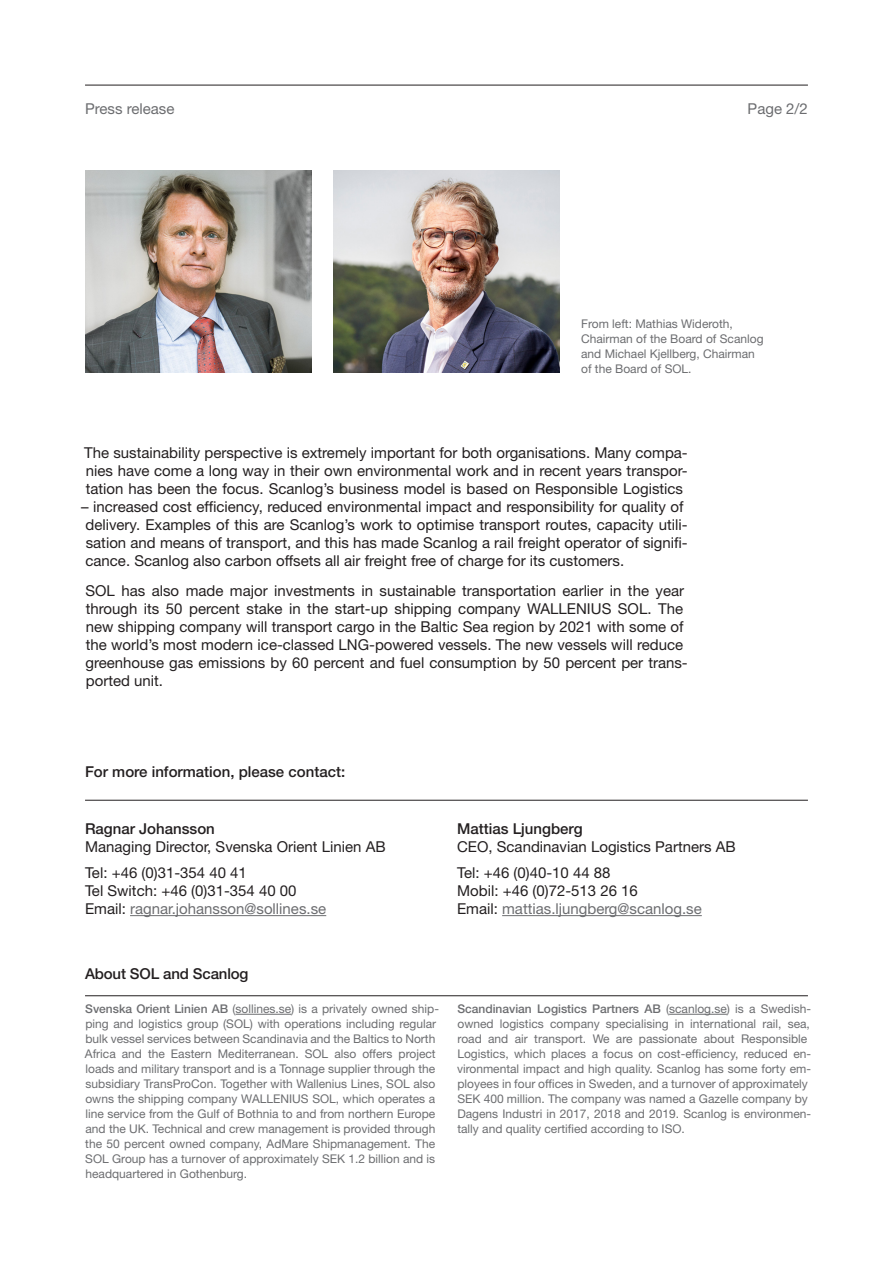
<style>
.page{position:relative;width:893px;height:1263px;background:#fff}
.page>*{position:absolute;margin:0;border:0;box-sizing:border-box;transform-origin:0 0}
.t1{font:15px/18px "Helvetica Neue LT Std";color:#231f20}
.t2{font:15px "Helvetica Neue LT Std";color:#6c6d70}
.t3{font:500 15px "Helvetica Neue LT Std";color:#231f20}
.t4{font:12px/15px "Helvetica Neue LT Std";color:#6c6d70}
.s1{color:#231f20}
.s2{font-weight:500}
</style>
<div class="page">
<hr style="left:85px;top:85px;width:723px;height:1px;background:#231f20">
<hr style="left:85px;top:995px;width:723px;height:1px;background:#231f20">
<hr style="left:236px;top:1014px;width:55px;height:1px;background:#6c6d70">
<hr style="left:669px;top:1014px;width:58px;height:1px;background:#6c6d70">
<hr style="left:85px;top:800px;width:723px;height:1px;background:#231f20">
<hr style="left:502px;top:915px;width:200px;height:1px;background:#6c6d70">
<hr style="left:130px;top:915px;width:196px;height:1px;background:#6c6d70">
<img style="left:333px;top:170px;width:227px;height:203px">
<img style="left:85px;top:170px;width:227px;height:203px">
<p class="t2" style="left:85px;top:100px;width:91px">Press release</p>
<p class="t2" style="left:748px;top:100px;width:62px">Page 2/2</p>
<p class="t4" style="left:581px;top:316px;width:184px">From left: Mathias Wideroth,<br>Chairman of the Board of Scanlog and Michael Kjellberg, Chairman of the Board of SOL.</p>
<p class="t1" style="left:84px;top:443px;width:605px;text-align:justify">The sustainability perspective is extremely important for both organisations. Many compa&shy;nies have come a long way in their own environmental work and in recent years transpor&shy;tation has been the focus. Scanlog’s business model is based on Responsible Logistics</p>
<p class="t1" style="left:81px;top:497px;width:608px">– increased cost efficiency, reduced environmental impact and responsibility for quality of delivery. Examples of this are Scanlog’s work to optimise transport routes, capacity utili&shy;sation and means of transport, and this has made Scanlog a rail freight operator of signifi&shy;cance. Scanlog also carbon offsets all air freight free of charge for its customers.</p>
<p class="t1" style="left:85px;top:582px;width:604px">SOL has also made major investments in sustainable transportation earlier in the year through its 50 percent stake in the start-up shipping company WALLENIUS SOL. The new shipping company will transport cargo in the Baltic Sea region by 2021 with some of the world’s most modern ice-classed LNG-powered vessels. The new vessels will reduce greenhouse gas emissions by 60 percent and fuel consumption by 50 percent per trans&shy;ported unit.</p>
<p class="t3" style="left:85px;top:762px;width:262px">For more information, please contact:</p>
<p class="t3" style="left:85px;top:819px;width:131px">Ragnar Johansson</p>
<p class="t1" style="left:85px;top:837px;width:302px">Managing Director, Svenska Orient Linien AB</p>
<p class="t1" style="left:85px;top:863px;width:163px">Tel: +46 (0)31-354 40 41</p>
<p class="t1" style="left:85px;top:881px;width:213px">Tel Switch: +46 (0)31-354 40 00</p>
<p class="t2" style="left:85px;top:900px;width:243px"><span class="s1">Email:</span> ragnar.johansson@sollines.se</p>
<p class="t3" style="left:85px;top:964px;width:165px">About SOL and Scanlog</p>
<p class="t3" style="left:457px;top:819px;width:127px">Mattias Ljungberg</p>
<p class="t1" style="left:457px;top:837px;width:280px">CEO, Scandinavian Logistics Partners AB</p>
<p class="t1" style="left:457px;top:863px;width:155px">Tel: +46 (0)40-10 44 88</p>
<p class="t1" style="left:457px;top:881px;width:182px">Mobil: +46 (0)72-513 26 16</p>
<p class="t2" style="left:457px;top:900px;width:246px"><span class="s1">Email:</span> mattias.ljungberg@scanlog.se</p>
<p class="t4" style="left:85px;top:1001px;width:356px"><span class="s2">Svenska Orient Linien AB</span> (sollines.se) is a privately owned ship&shy;ping and logistics group (SOL) with operations including regular bulk vessel services between Scandinavia and the Baltics to North Africa and the Eastern Mediterranean. SOL also offers project loads and military transport and is a Tonnage supplier through the subsidiary TransProCon. Together with Wallenius Lines, SOL also owns the shipping company WALLENIUS SOL, which operates a line service from the Gulf of Bothnia to and from northern Europe and the UK. Technical and crew management is provided through the 50 percent owned company, AdMare Shipmanagement. The SOL Group has a turnover of approximately SEK 1.2 billion and is headquartered in Gothenburg.</p>
<p class="t4" style="left:457px;top:1001px;width:356px"><span class="s2">Scandinavian Logistics Partners AB</span> (scanlog.se) is a Swedish&shy;owned logistics company specialising in international rail, sea, road and air transport. We are passionate about Responsible Logistics, which places a focus on cost-efficiency, reduced en&shy;vironmental impact and high quality. Scanlog has some forty em&shy;ployees in four offices in Sweden, and a turnover of approximately SEK 400 million. The company was named a Gazelle company by Dagens Industri in 2017, 2018 and 2019. Scanlog is environmen&shy;tally and quality certified according to ISO.</p>
</div>
